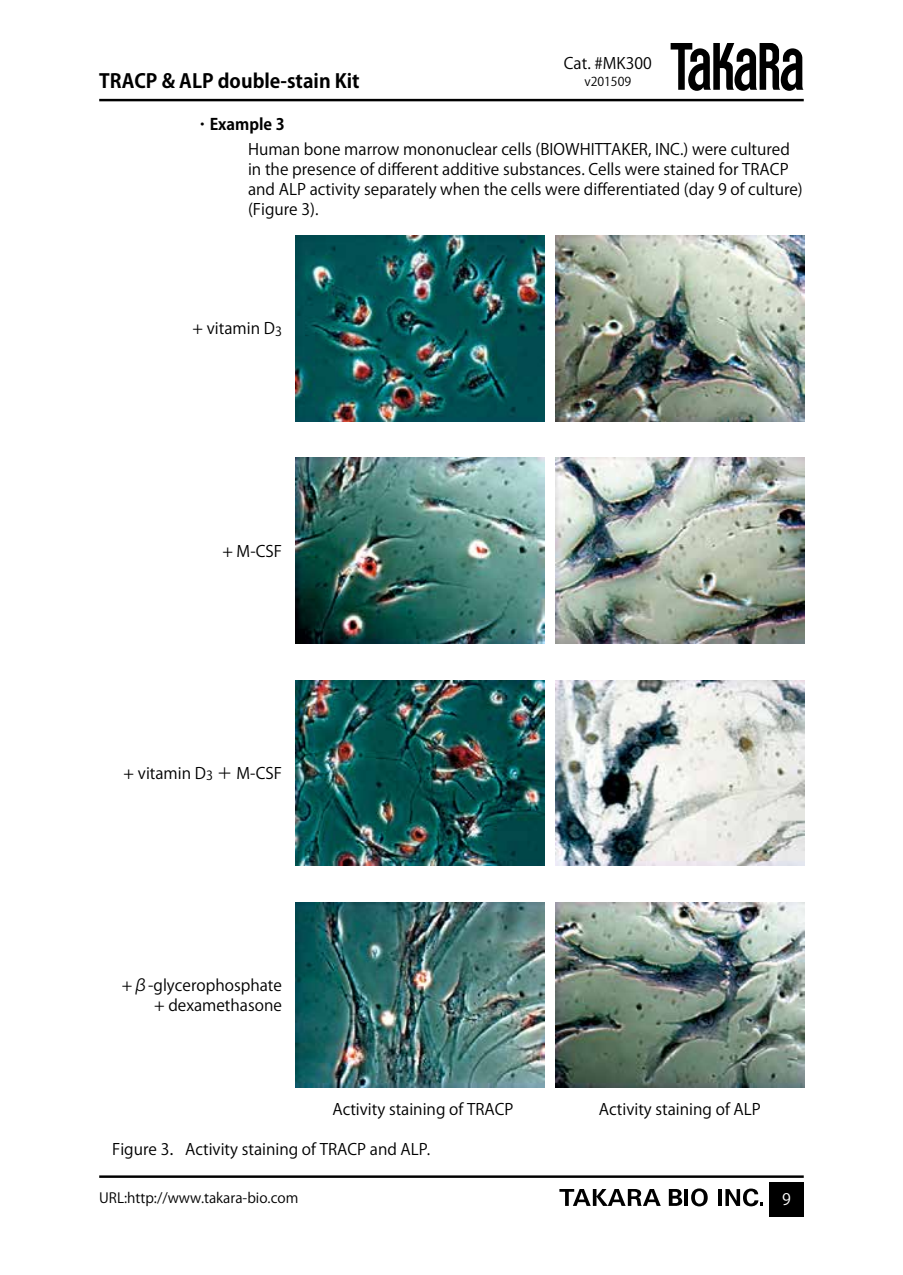
<style>
.page{position:relative;width:903px;height:1275px;background:#fff}
.page>*{position:absolute;margin:0;border:0;box-sizing:border-box;transform-origin:0 0}
.t1{font:700 19.25px "Koz Go Pro";color:#000}
.t2{font:15.75px/19.8px "Koz Go Pro";color:#000}
.t3{font:700 15.75px "Koz Go Pro";color:#000}
.t4{font:15.75px "Koz Go Pro";color:#fff}
.t5{font:14px "Koz Go Pro";color:#000}
.t6{font:12.25px "Koz Go Pro";color:#000}
</style>
<div class="page">
<img style="left:296px;top:236px;width:248px;height:185px">
<img style="left:556px;top:236px;width:248px;height:185px">
<img style="left:296px;top:458px;width:248px;height:185px">
<img style="left:556px;top:458px;width:248px;height:185px">
<img style="left:296px;top:680px;width:248px;height:185px">
<img style="left:556px;top:680px;width:248px;height:185px">
<img style="left:296px;top:902px;width:248px;height:186px">
<img style="left:556px;top:902px;width:248px;height:186px">
<hr style="left:99px;top:99px;width:705px;height:2px;background:#000">
<hr style="left:99px;top:1175px;width:705px;height:3px;background:#000">
<div style="left:769px;top:1182px;width:35px;height:35px;background:#000"></div>
<svg style="left:670px;top:43px;width:133px;height:48px"></svg>
<svg style="left:691px;top:1188px;width:17px;height:18px"></svg>
<svg style="left:559px;top:1189px;width:102px;height:17px"></svg>
<hr style="left:684px;top:1189px;width:4px;height:17px;background:#000">
<hr style="left:718px;top:1189px;width:4px;height:17px;background:#000">
<svg style="left:725px;top:1188px;width:38px;height:18px"></svg>
<svg style="left:669px;top:1189px;width:13px;height:17px"></svg>
<p class="t1" style="left:99px;top:69px;width:262px">TRACP &amp; ALP double-stain Kit</p>
<p class="t2" style="left:564px;top:54px;width:89px">Cat. #MK300</p>
<p class="t6" style="left:584px;top:74px;width:48px">v201509</p>
<p class="t3" style="left:198px;top:115px;width:88px">･ Example 3</p>
<p class="t2" style="left:248px;top:140px;width:556px">Human bone marrow mononuclear cells (BIOWHITTAKER, INC.) were cultured in the presence of different additive substances. Cells were stained for TRACP and ALP activity separately when the cells were differentiated (day 9 of culture) (Figure 3).</p>
<p class="t2" style="left:193px;top:319px;width:91px">+ vitamin D<sub>3</sub></p>
<p class="t2" style="left:222px;top:541px;width:61px">+ M-CSF</p>
<p class="t2" style="left:124px;top:763px;width:160px">+ vitamin D<sub>3</sub> ＋ M-CSF</p>
<p class="t2" style="left:122px;top:976px;width:162px;text-align:right">+β-glycerophosphate + dexamethasone</p>
<p class="t2" style="left:332px;top:1099px;width:183px">Activity staining of TRACP</p>
<p class="t2" style="left:599px;top:1099px;width:163px">Activity staining of ALP</p>
<p class="t2" style="left:112px;top:1140px;width:320px">Figure 3．Activity staining of TRACP and ALP.</p>
<p class="t5" style="left:99px;top:1189px;width:201px">URL:http://www.takara-bio.com</p>
<p class="t4" style="left:782px;top:1189px;width:10px">9</p>
</div>
